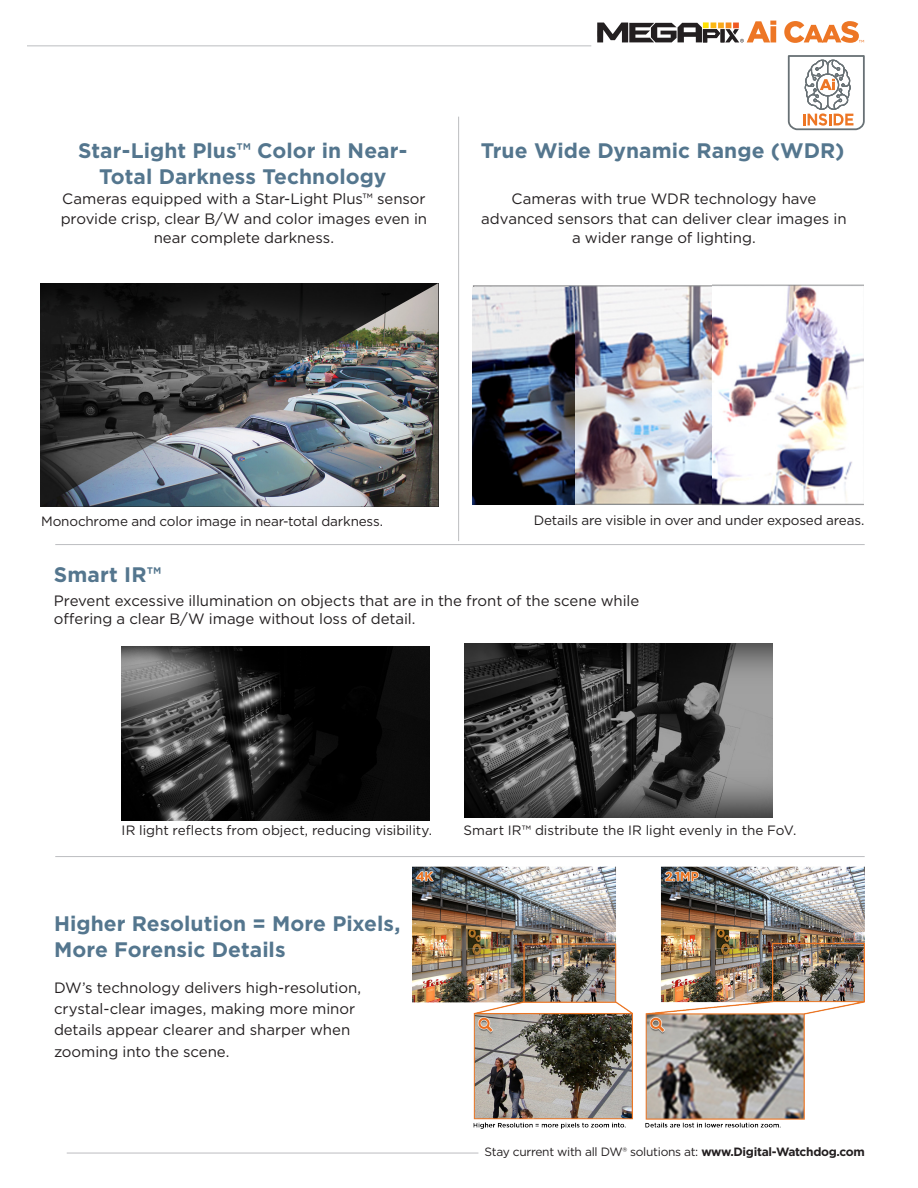
<style>
.page{position:relative;width:918px;height:1188px;background:#fff}
.page>*{position:absolute;margin:0;border:0;box-sizing:border-box;transform-origin:0 0}
.t1{font:700 21px/25.2px "Gotham";color:#54768e}
.t2{font:15px/19.5px "Gotham";letter-spacing:-.005em;color:#231f20;text-align:center}
.t3{font:13.5px "Gotham";letter-spacing:-.01em;color:#231f20}
.t4{font:12px "Gotham";letter-spacing:-.025em;color:#231f20}
.s1{font-weight:700}
</style>
<div class="page">
<hr style="left:67px;top:1153px;width:411px;height:1px;background:#bcbdc0">
<hr style="left:55px;top:544px;width:810px;height:1px;background:#bcbdc0">
<svg style="left:788px;top:55px;width:77px;height:75px"></svg>
<img style="left:41px;top:283px;width:397px;height:224px">
<img style="left:473px;top:285px;width:391px;height:221px">
<img style="left:472px;top:287px;width:103px;height:217px">
<img style="left:712px;top:284px;width:151px;height:221px">
<img style="left:413px;top:866px;width:451px;height:263px">
<img style="left:122px;top:646px;width:307px;height:174px">
<img style="left:465px;top:643px;width:307px;height:174px">
<hr style="left:55px;top:856px;width:810px;height:1px;background:#bcbdc0">
<hr style="left:458px;top:117px;width:1px;height:424px;background:#bcbdc0">
<hr style="left:27px;top:45px;width:564px;height:1px;background:#bcbdc0">
<svg style="left:597px;top:21px;width:179px;height:22px"></svg>
<svg style="left:784px;top:21px;width:80px;height:22px"></svg>
<p class="t1" style="left:78px;top:138px;width:331px;text-align:center">Star-Light Plus™ Color in Near-<br>Total Darkness Technology</p>
<p class="t2" style="left:61px;top:189px;width:368px">Cameras equipped with a Star-Light Plus™ sensor provide crisp, clear B/W and color images even in near complete darkness.</p>
<p class="t1" style="left:481px;top:138px;width:365px">True Wide Dynamic Range (WDR)</p>
<p class="t2" style="left:481px;top:189px;width:367px">Cameras with true WDR technology have advanced sensors that can deliver clear images in a wider range of lighting.</p>
<p class="t3" style="left:41px;top:513px;width:344px">Monochrome and color image in near-total darkness.</p>
<p class="t1" style="left:54px;top:562px;width:109px">Smart IR™</p>
<p class="t3" style="left:534px;top:511px;width:332px">Details are visible in over and under exposed areas.</p>
<p class="t2" style="left:54px;top:592px;width:587px;line-height:18px;text-align:left">Prevent excessive illumination on objects that are in the front of the scene while offering a clear B/W image without loss of detail.</p>
<p class="t3" style="left:122px;top:821px;width:312px">IR light reflects from object, reducing visibility.</p>
<p class="t3" style="left:463px;top:821px;width:334px">Smart IR™ distribute the IR light evenly in the FoV.</p>
<p class="t1" style="left:54px;top:911px;width:348px">Higher Resolution = More Pixels,<br>More Forensic Details</p>
<p class="t2" style="left:54px;top:976px;width:309px;line-height:21.3px;text-align:left">DW’s technology delivers high-resolution, crystal-clear images, making more minor details appear clearer and sharper when zooming into the scene.</p>
<p class="t4" style="left:485px;top:1144px;width:382px">Stay current with all DW® solutions at: <span class="s1">www.Digital-Watchdog.com</span></p>
</div>
